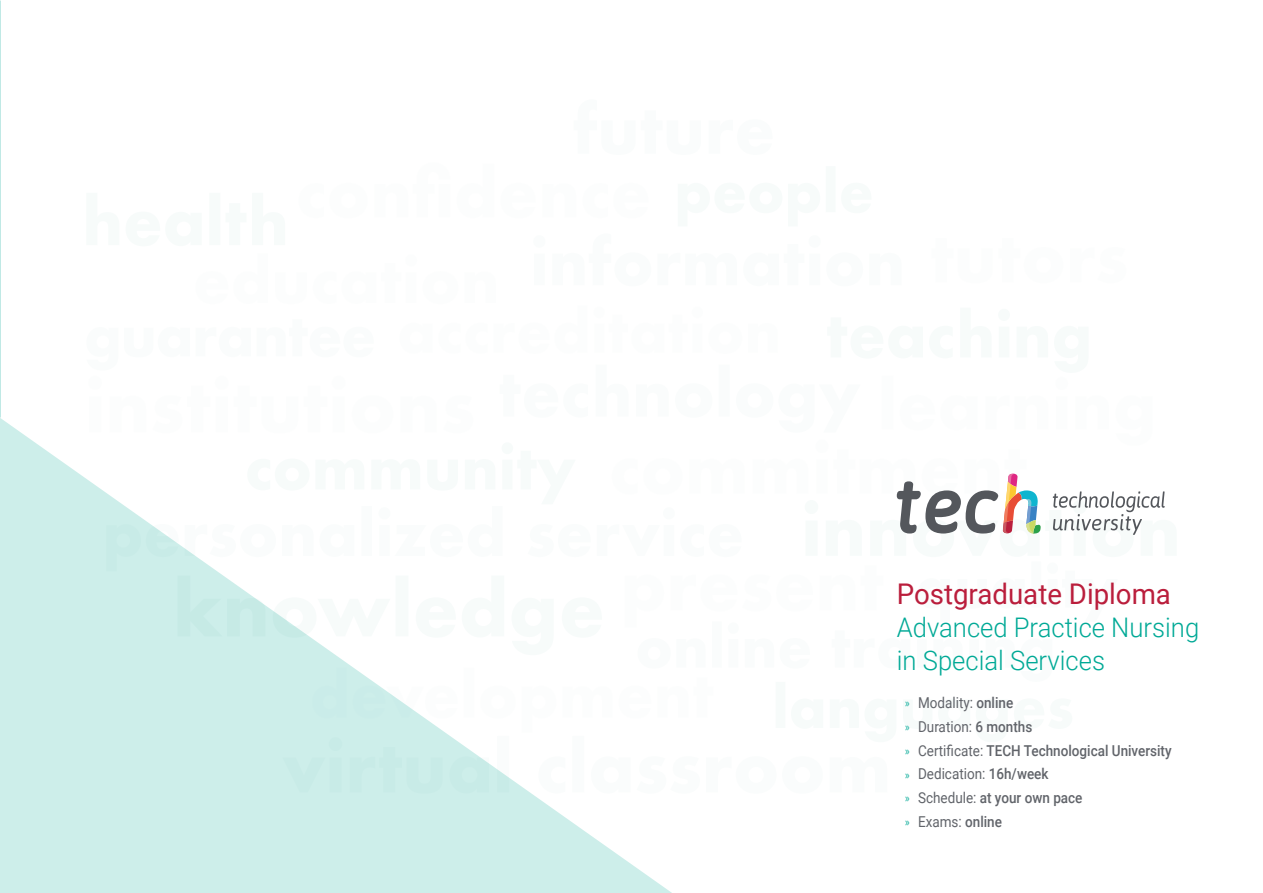
<style>
.page{position:relative;width:1263px;height:893px;background:#fff}
.page>*{position:absolute;margin:0;border:0;box-sizing:border-box;transform-origin:0 0}
.t1{font:28.5px "Roboto";color:#ba1e3c}
.t2{font:300 27px/33px "Roboto";color:#00a996;scale:.95 1}
.t3{font:500 15px/23.7px "Roboto";color:#61646a;scale:.9 1}
.s1{font-family:"Myriad Pro";font-weight:400;font-size:12px;color:#00a996}
.s2{font-weight:400}
</style>
<div class="page">
<svg style="left:0;top:418px;width:672px;height:475px;background:#d2efec"></svg>
<svg style="left:86px;top:418px;width:1079px;height:376px"></svg>
<h1 class="t1" style="left:897px;top:574px;width:276px">Postgraduate Diploma</h1>
<h2 class="t2" style="left:897px;top:610px;width:320px">Advanced Practice Nursing in Special Services</h2>
<p class="t3" style="left:905px;top:690px;width:297px"><span class="s1">»</span> <span class="s2">Modality:</span> online<br><span class="s1">»</span> <span class="s2">Duration:</span> 6 months<br><span class="s1">»</span> <span class="s2">Certificate:</span> TECH Technological University <span class="s1">»</span> <span class="s2">Dedication:</span> 16h/week<br><span class="s1">»</span> <span class="s2">Schedule:</span> at your own pace<br><span class="s1">»</span> <span class="s2">Exams:</span> online</p>
</div>
